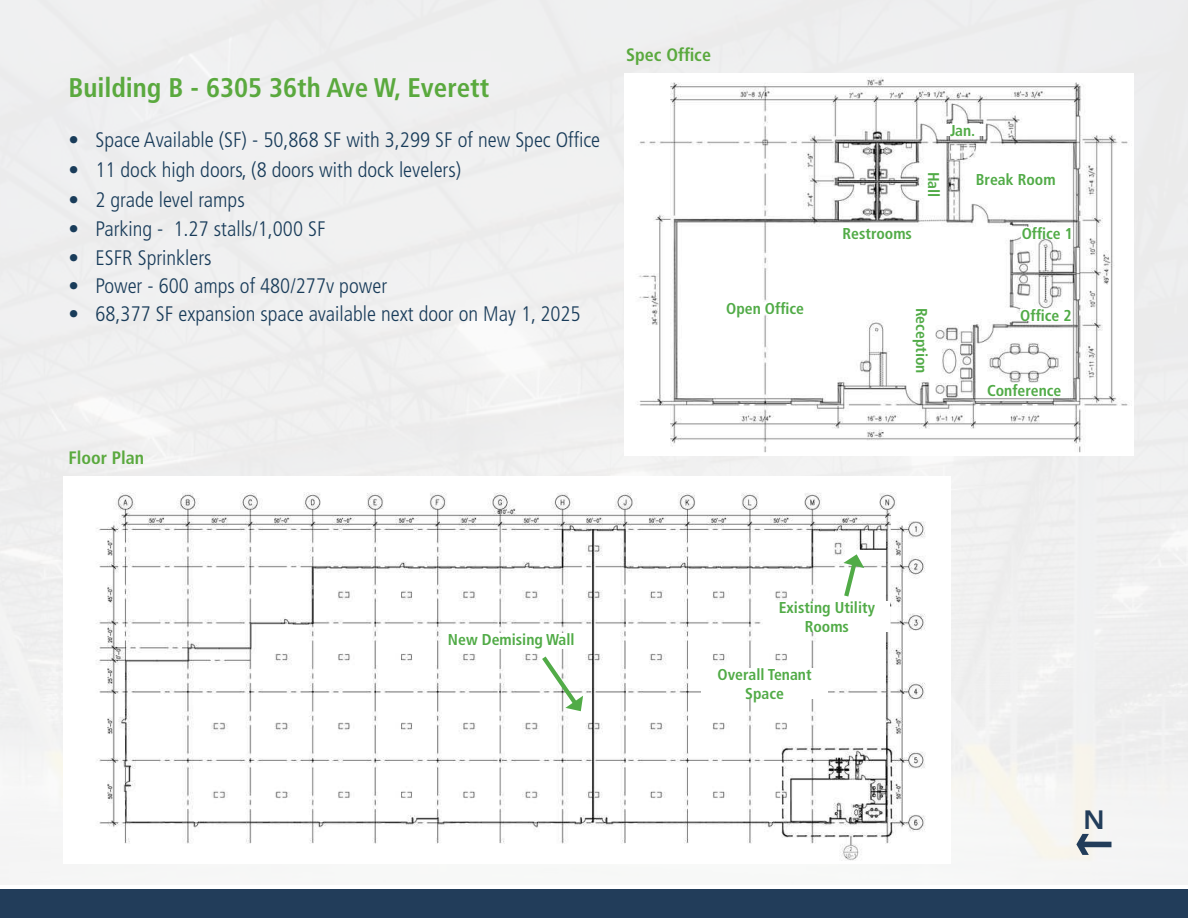
<style>
.page{position:relative;width:1188px;height:918px;background:#fff}
.page>*{position:absolute;margin:0;border:0;box-sizing:border-box;transform-origin:0 0}
.t1{font:700 condensed 27px "Frutiger LT Std";color:#5aa93e}
.t2{font:800 26.4px "Avenir";color:#223d5a}
.t3{font:300 condensed 21px "Frutiger LT Std";color:#193c5a}
.t4{font:700 condensed 18px "Frutiger LT Std";color:#5aa93e}
.t5{font:700 condensed 15.75px/18.9px "Frutiger LT Std";color:#51ab47;text-align:center}
</style>
<div class="page">
<div style="left:0;top:889px;width:1188px;height:29px;background:#223d5a"></div>
<svg style="left:1076px;top:834px;width:36px;height:21px"></svg>
<img style="left:95px;top:492px;width:831px;height:369px">
<svg style="left:538px;top:652px;width:45px;height:59px"></svg>
<div style="left:448px;top:634px;width:127px;height:15px;background:#fff"></div>
<div style="left:701px;top:669px;width:127px;height:30px;background:#fff"></div>
<div style="left:764px;top:602px;width:126px;height:30px;background:#fff"></div>
<svg style="left:841px;top:554px;width:23px;height:47px"></svg>
<img style="left:635px;top:76px;width:497px;height:377px">
<div style="left:976px;top:173px;width:80px;height:12px;background:#fff"></div>
<div style="left:987px;top:384px;width:80px;height:12px;background:#fff"></div>
<div style="left:1022px;top:227px;width:51px;height:12px;background:#fff"></div>
<div style="left:1020px;top:309px;width:52px;height:12px;background:#fff"></div>
<div style="left:726px;top:302px;width:78px;height:12px;background:#fff"></div>
<div style="left:916px;top:302px;width:12px;height:78px;background:#fff"></div>
<div style="left:928px;top:165px;width:12px;height:39px;background:#fff"></div>
<div style="left:838px;top:227px;width:78px;height:12px;background:#fff"></div>
<div style="left:940px;top:124px;width:45px;height:12px;background:#fff"></div>
<p class="t1" style="left:68px;top:71px;width:422px">Building B - 6305 36th Ave W, Everett</p>
<p class="t3" style="left:68px;top:128px;width:533px">• Space Available (SF) - 50,868 SF with 3,299 SF of new Spec Office</p>
<p class="t3" style="left:68px;top:158px;width:394px">• 11 dock high doors, (8 doors with dock levelers)</p>
<p class="t3" style="left:68px;top:188px;width:178px">• 2 grade level ramps</p>
<p class="t3" style="left:68px;top:217px;width:259px">• Parking - 1.27 stalls/1,000 SF</p>
<p class="t3" style="left:68px;top:246px;width:145px">• ESFR Sprinklers</p>
<p class="t3" style="left:68px;top:274px;width:320px">• Power - 600 amps of 480/277v power</p>
<p class="t3" style="left:68px;top:302px;width:514px">• 68,377 SF expansion space available next door on May 1, 2025</p>
<p class="t4" style="left:68px;top:447px;width:77px">Floor Plan</p>
<p class="t4" style="left:626px;top:44px;width:86px">Spec Office</p>
<p class="t5" style="left:843px;top:224px;width:71px">Restrooms</p>
<p class="t5" style="left:950px;top:121px;width:27px">Jan.</p>
<p class="t5" style="left:943px;top:172px;width:27px;rotate:90deg">Hall</p>
<p class="t5" style="left:976px;top:170px;width:81px">Break Room</p>
<p class="t5" style="left:1022px;top:224px;width:53px">Office 1</p>
<p class="t5" style="left:726px;top:299px;width:79px">Open Office</p>
<p class="t5" style="left:931px;top:308px;width:67px;rotate:90deg">Reception</p>
<p class="t5" style="left:1020px;top:306px;width:53px">Office 2</p>
<p class="t5" style="left:987px;top:381px;width:76px">Conference</p>
<p class="t5" style="left:448px;top:631px;width:128px">New Demising Wall</p>
<p class="t5" style="left:779px;top:598px;width:98px">Existing Utility<br>Rooms</p>
<p class="t5" style="left:718px;top:665px;width:96px">Overall Tenant<br>Space</p>
<p class="t2" style="left:1083px;top:799px;width:23px">N</p>
</div>
